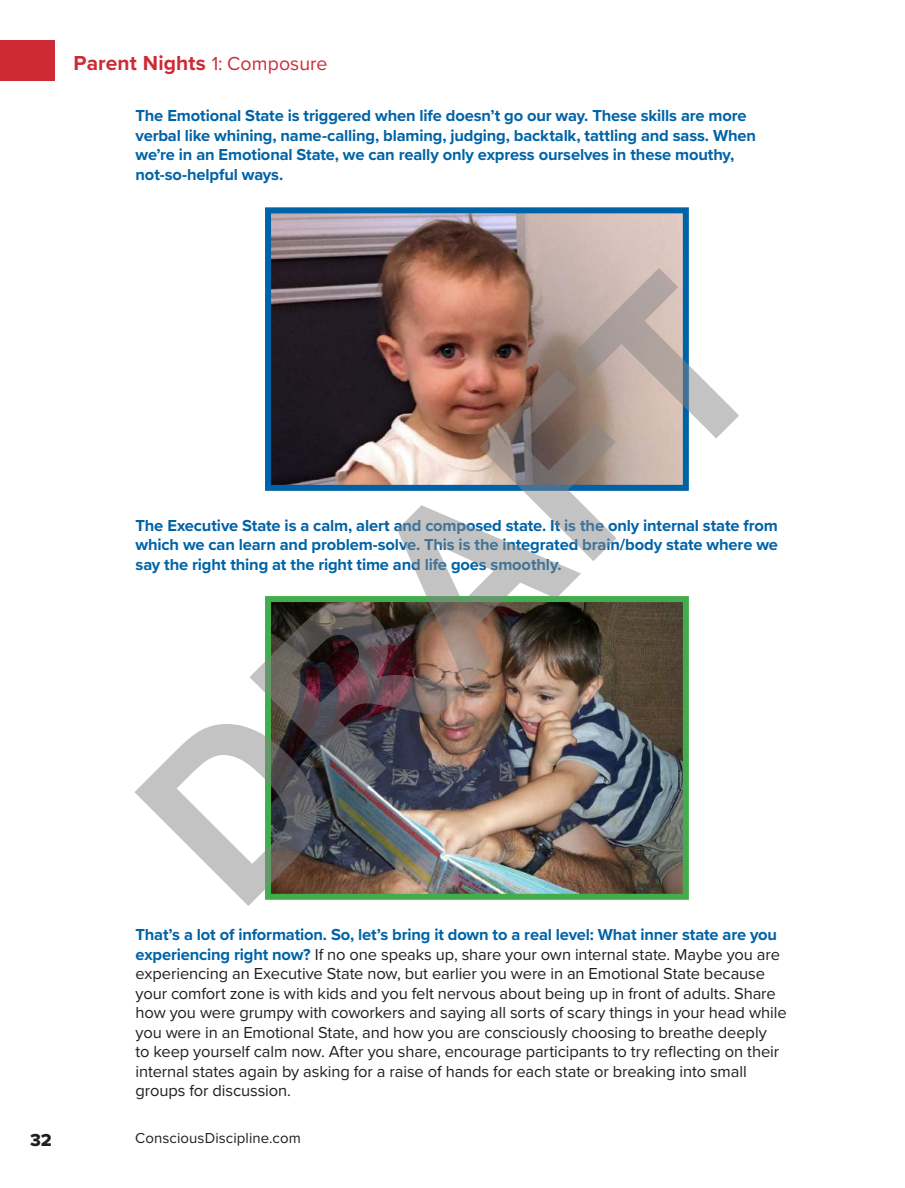
<style>
.page{position:relative;width:905px;height:1188px;background:#fff}
.page>*{position:absolute;margin:0;border:0;box-sizing:border-box;transform-origin:0 0}
.t1{font:700 225px "Arial";color:rgb(135 133 135/.49)}
.t2{font:700 21px "Proxima Nova";letter-spacing:.005em;color:#ce2a36}
.t3{font:18px "Proxima Nova Extrabld";color:#231f20}
.t4{font:16.5px/19.5px "Proxima Nova";letter-spacing:-.01em;color:#231f20}
.t5{font:700 16.5px/19.5px "Proxima Nova";letter-spacing:-.01em;color:#0163a7}
.t6{font:15px "Proxima Nova";letter-spacing:.005em;color:#231f20}
.s1{font-weight:400;font-size:19.5px}
.s2{font-weight:700;color:#0163a7}
</style>
<div class="page">
<div style="left:0;top:40px;width:54px;height:41px;background:#ce2a36"></div>
<img style="left:272px;top:214px;width:409px;height:270px">
<div style="left:265px;top:207px;width:423px;height:284px;border:6px solid #0163a7"></div>
<img style="left:272px;top:603px;width:409px;height:290px">
<div style="left:265px;top:596px;width:423px;height:304px;border:6px solid #42ad4d"></div>
<p class="t2" style="left:74px;top:47px;width:255px">Parent Nights <span class="s1">1: Composure</span></p>
<p class="t5" style="left:136px;top:105px;width:622px">The Emotional State is triggered when life doesn’t go our way. These skills are more verbal like whining, name-calling, blaming, judging, backtalk, tattling and sass. When we’re in an Emotional State, we can really only express ourselves in these mouthy, not-so-helpful ways.</p>
<h1 class="t1" style="left:76px;top:757px;width:764px;rotate:-45deg">DRAFT</h1>
<p class="t5" style="left:136px;top:515px;width:644px;text-align:justify">The Executive State is a calm, alert and composed state. It is the only internal state from which we can learn and problem-solve. This is the integrated brain/body state where we say the right thing at the right time and life goes smoothly.</p>
<p class="t4" style="left:136px;top:924px;width:652px"><span class="s2">That’s a lot of information. So, let’s bring it down to a real level: What inner state are you experiencing right now?</span> If no one speaks up, share your own internal state. Maybe you are experiencing an Executive State now, but earlier you were in an Emotional State because your comfort zone is with kids and you felt nervous about being up in front of adults. Share how you were grumpy with coworkers and saying all sorts of scary things in your head while you were in an Emotional State, and how you are consciously choosing to breathe deeply<br>to keep yourself calm now. After you share, encourage participants to try reflecting on their internal states again by asking for a raise of hands for each state or breaking into small groups for discussion.</p>
<p class="t3" style="left:30px;top:1126px;width:23px">32</p>
<p class="t6" style="left:135px;top:1127px;width:167px">ConsciousDiscipline.com</p>
</div>
